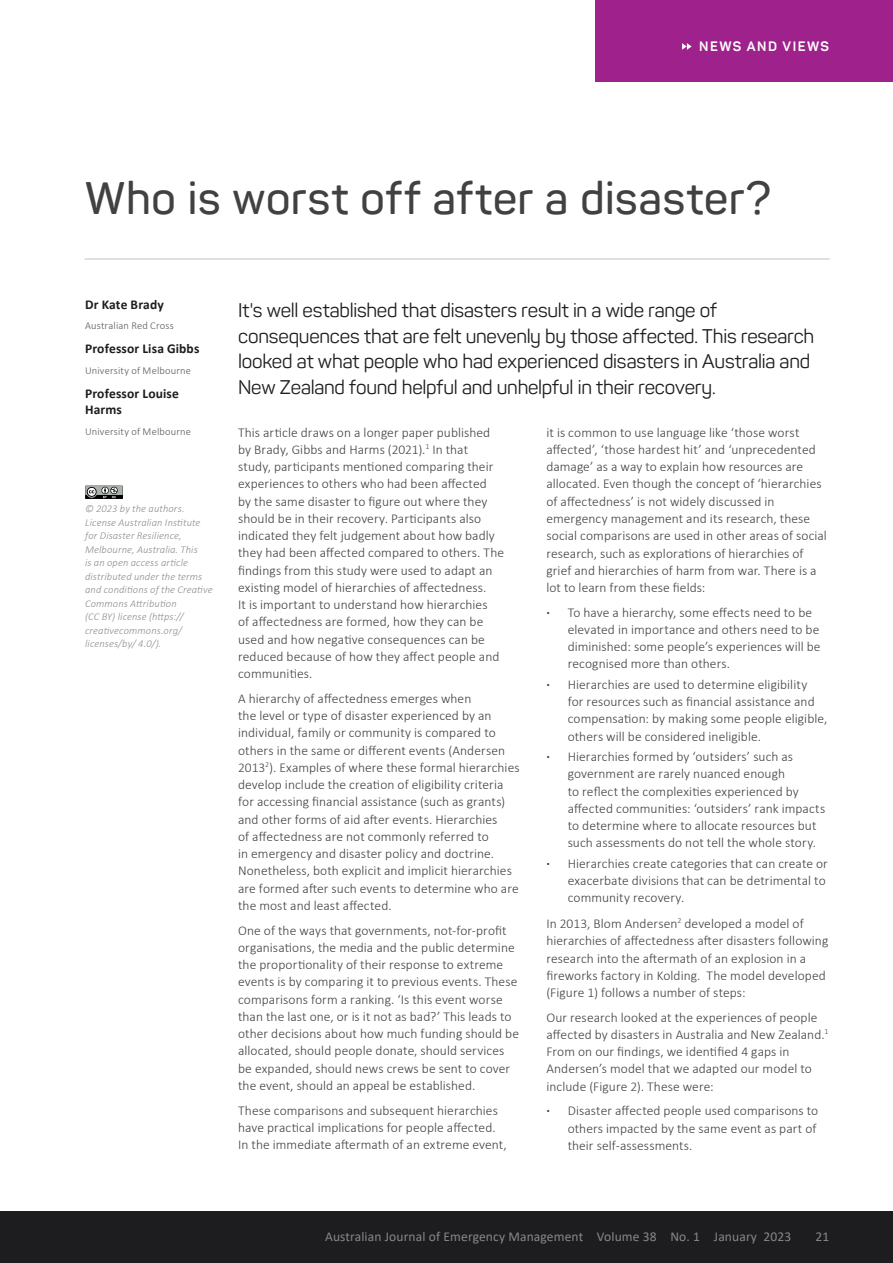
<style>
.page{position:relative;width:893px;height:1263px;background:#fff}
.page>*{position:absolute;margin:0;border:0;box-sizing:border-box;transform-origin:0 0}
.t1{font:600 45px "Panton";letter-spacing:.02em;color:#414042}
.t2{font:19.5px/25.5px "Panton";letter-spacing:-.01em;color:#1d1d1f}
.t3{font:300 13.5px/17.2px "Calibri";letter-spacing:.005em;color:#414042}
.t4{font:13.5px "Calibri";letter-spacing:.01em;color:#868788}
.t5{font:700 13.5px/16.5px "Calibri";letter-spacing:.01em;color:#1d1d1f}
.t6{font:700 13.5px "Panton";letter-spacing:.11em;color:#fff}
.t7{font:italic 300 10.5px/13.5px "Calibri";letter-spacing:.01em;color:#8a8c8e}
.t8{font:300 10.5px "Calibri";letter-spacing:.015em;color:#58595b}
.s1{font-weight:700}
</style>
<div class="page">
<div style="left:0;top:1212px;width:893px;height:51px;background:#1d1d1f"></div>
<div style="left:596px;top:0;width:297px;height:81px;background:#9f218b"></div>
<svg style="left:682px;top:43px;width:10px;height:7px"></svg>
<hr style="left:85px;top:258px;width:744px;height:2px;background:#d2d8d6">
<svg style="left:85px;top:486px;width:38px;height:13px"></svg>
<p class="t6" style="left:699px;top:38px;width:131px">NEWS AND VIEWS</p>
<h1 class="t1" style="left:85px;top:170px;width:688px">Who is worst off after a disaster?</h1>
<p class="t5" style="left:85px;top:296px;width:80px">Dr Kate Brady</p>
<p class="t8" style="left:85px;top:319px;width:90px">Australian Red Cross</p>
<p class="t5" style="left:85px;top:340px;width:116px">Professor Lisa Gibbs</p>
<p class="t8" style="left:85px;top:364px;width:107px">University of Melbourne</p>
<p class="t5" style="left:85px;top:385px;width:95px">Professor Louise<br>Harms</p>
<p class="t8" style="left:85px;top:425px;width:107px">University of Melbourne</p>
<p class="t7" style="left:85px;top:502px;width:129px">© 2023 by the authors.<br>License Australian Institute for Disaster Resilience,<br>Melbourne, Australia. This<br>is an open access article distributed under the terms and conditions of the Creative<br>Commons Attribution<br>(CC BY) license (https:// creativecommons.org/ licenses/by/ 4.0/).</p>
<p class="t2" style="left:238px;top:298px;width:578px">It's well established that disasters result in a wide range of consequences that are felt unevenly by those affected. This research looked at what people who had experienced disasters in Australia and New Zealand found helpful and unhelpful in their recovery.</p>
<p class="t3" style="left:238px;top:423px;width:268px">This article draws on a longer paper published by Brady, Gibbs and Harms (2021).<sup>1</sup> In that study, participants mentioned comparing their experiences to others who had been affected<br>by the same disaster to figure out where they should be in their recovery. Participants also indicated they felt judgement about how badly they had been affected compared to others. The findings from this study were used to adapt an existing model of hierarchies of affectedness.<br>It is important to understand how hierarchies<br>of affectedness are formed, how they can be used and how negative consequences can be reduced because of how they affect people and communities.</p>
<p class="t3" style="left:238px;top:690px;width:283px">A hierarchy of affectedness emerges when<br>the level or type of disaster experienced by an individual, family or community is compared to others in the same or different events (Andersen 2013<sup>2</sup>). Examples of where these formal hierarchies develop include the creation of eligibility criteria for accessing financial assistance (such as grants) and other forms of aid after events. Hierarchies<br>of affectedness are not commonly referred to<br>in emergency and disaster policy and doctrine.<br>Nonetheless, both explicit and implicit hierarchies are formed after such events to determine who are the most and least affected.</p>
<p class="t3" style="left:238px;top:921px;width:282px">One of the ways that governments, not-for-profit organisations, the media and the public determine the proportionality of their response to extreme events is by comparing it to previous events. These comparisons form a ranking. ‘Is this event worse than the last one, or is it not as bad?’ This leads to other decisions about how much funding should be allocated, should people donate, should services be expanded, should news crews be sent to cover the event, should an appeal be established.</p>
<p class="t3" style="left:238px;top:1101px;width:270px">These comparisons and subsequent hierarchies have practical implications for people affected.<br>In the immediate aftermath of an extreme event,</p>
<p class="t3" style="left:546px;top:423px;width:282px">it is common to use language like ‘those worst affected’, ‘those hardest hit’ and ‘unprecedented damage’ as a way to explain how resources are allocated. Even though the concept of ‘hierarchies of affectedness’ is not widely discussed in emergency management and its research, these social comparisons are used in other areas of social research, such as explorations of hierarchies of grief and hierarchies of harm from war. There is a lot to learn from these fields:</p>
<p class="t3" style="left:568px;top:603px;width:254px;text-indent:-21px"><span class="s1">·</span> To have a hierarchy, some effects need to be elevated in importance and others need to be diminished: some people’s experiences will be recognised more than others.</p>
<p class="t3" style="left:568px;top:676px;width:261px;text-indent:-21px"><span class="s1">·</span> Hierarchies are used to determine eligibility<br>for resources such as financial assistance and compensation: by making some people eligible, others will be considered ineligible.</p>
<p class="t3" style="left:568px;top:748px;width:259px;text-indent:-21px"><span class="s1">·</span> Hierarchies formed by ‘outsiders’ such as government are rarely nuanced enough<br>to reflect the complexities experienced by affected communities: ‘outsiders’ rank impacts to determine where to allocate resources but such assessments do not tell the whole story.</p>
<p class="t3" style="left:568px;top:854px;width:262px;text-indent:-21px"><span class="s1">·</span> Hierarchies create categories that can create or exacerbate divisions that can be detrimental to community recovery.</p>
<p class="t3" style="left:546px;top:915px;width:284px">In 2013, Blom Andersen<sup>2</sup> developed a model of hierarchies of affectedness after disasters following research into the aftermath of an explosion in a fireworks factory in Kolding. The model developed (Figure 1) follows a number of steps:</p>
<p class="t3" style="left:546px;top:1008px;width:283px">Our research looked at the experiences of people affected by disasters in Australia and New Zealand.<sup>1<br></sup>From on our findings, we identified 4 gaps in Andersen’s model that we adapted our model to include (Figure 2). These were:</p>
<p class="t3" style="left:568px;top:1102px;width:252px;text-indent:-21px"><span class="s1">·</span> Disaster affected people used comparisons to others impacted by the same event as part of their self-assessments.</p>
<p class="t4" style="left:325px;top:1227px;width:468px">Australian Journal of Emergency Management Volume 38 No. 1 January 2023</p>
<p class="t4" style="left:815px;top:1227px;width:15px">21</p>
</div>
